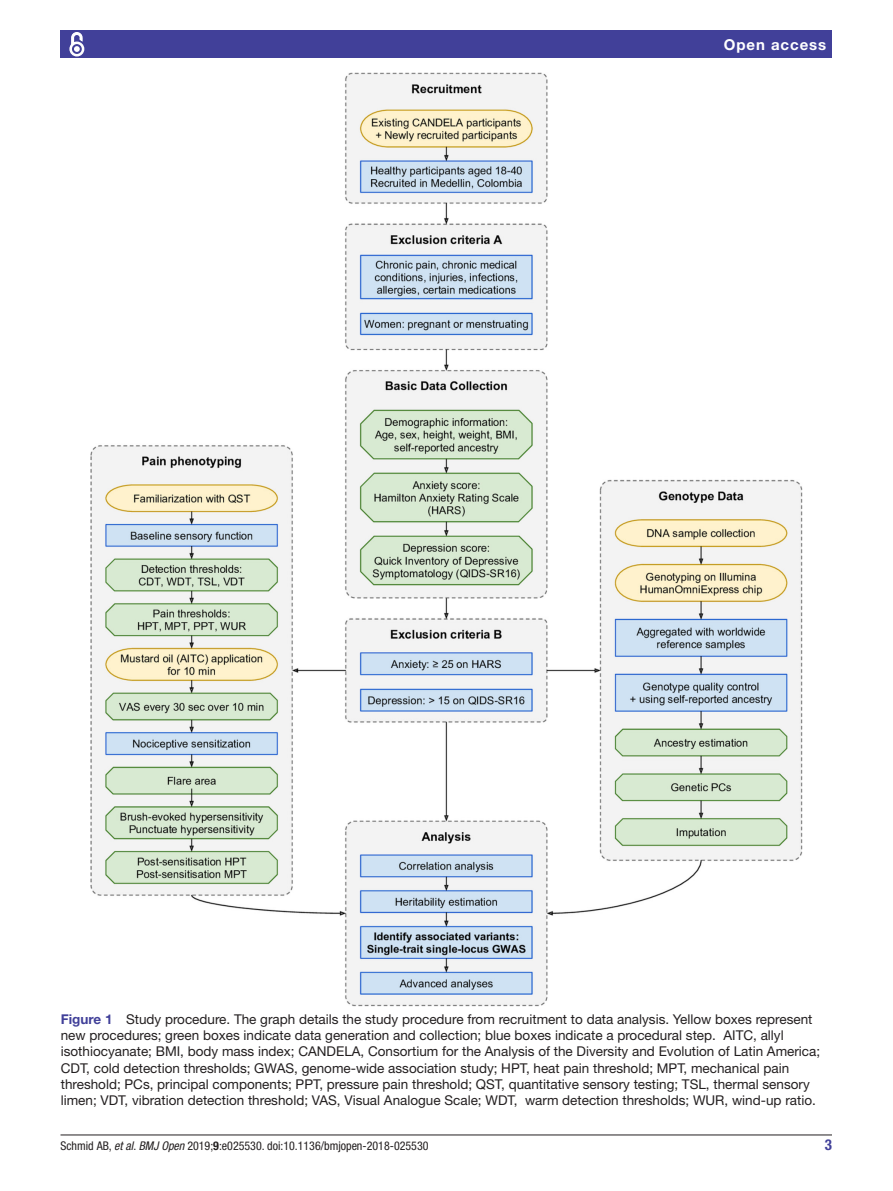
<style>
.page{position:relative;width:893px;height:1191px;background:#fff}
.page>*{position:absolute;margin:0;border:0;box-sizing:border-box;transform-origin:0 0}
.t1{font:700 15px "Helvetica Neue LT Std";letter-spacing:.065em;color:#fff}
.t2{font:700 condensed 15px "Helvetica Neue LT Std";color:#414099}
.t3{font:13.5px/16.2px "Helvetica Neue LT Std";color:#231f20}
.t4{font:condensed 12px "Helvetica Neue LT Std";color:#231f20}
.s1{font-weight:700;color:#414099}
.s2{font-style:italic}
.s3{font-weight:700}
</style>
<div class="page">
<hr style="left:61px;top:1134px;width:771px;height:1px;background:#231f20">
<div style="left:61px;top:31px;width:771px;height:27px;background:#414099"></div>
<svg style="left:69px;top:32px;width:16px;height:25px"></svg>
<img style="left:91px;top:73px;width:711px;height:933px">
<p class="t1" style="left:724px;top:35px;width:104px">Open access</p>
<p class="t3" style="left:61px;top:1011px;width:761px"><span class="s1">Figure 1</span> Study procedure. The graph details the study procedure from recruitment to data analysis. Yellow boxes represent new procedures; green boxes indicate data generation and collection; blue boxes indicate a procedural step. AITC, allyl isothiocyanate; BMI, body mass index; CANDELA, Consortium for the Analysis of the Diversity and Evolution of Latin America; CDT, cold detection thresholds; GWAS, genome-wide association study; HPT, heat pain threshold; MPT, mechanical pain threshold; PCs, principal components; PPT, pressure pain threshold; QST, quantitative sensory testing; TSL, thermal sensory limen; VDT, vibration detection threshold; VAS, Visual Analogue Scale; WDT, warm detection thresholds; WUR, wind-up ratio.</p>
<p class="t4" style="left:61px;top:1138px;width:370px">Schmid AB, <span class="s2">et al</span>. <span class="s2">BMJ Open</span> 2019;<span class="s3">9</span>:e025530. doi:10.1136/bmjopen-2018-025530</p>
<p class="t2" style="left:825px;top:1135px;width:9px">3</p>
</div>
